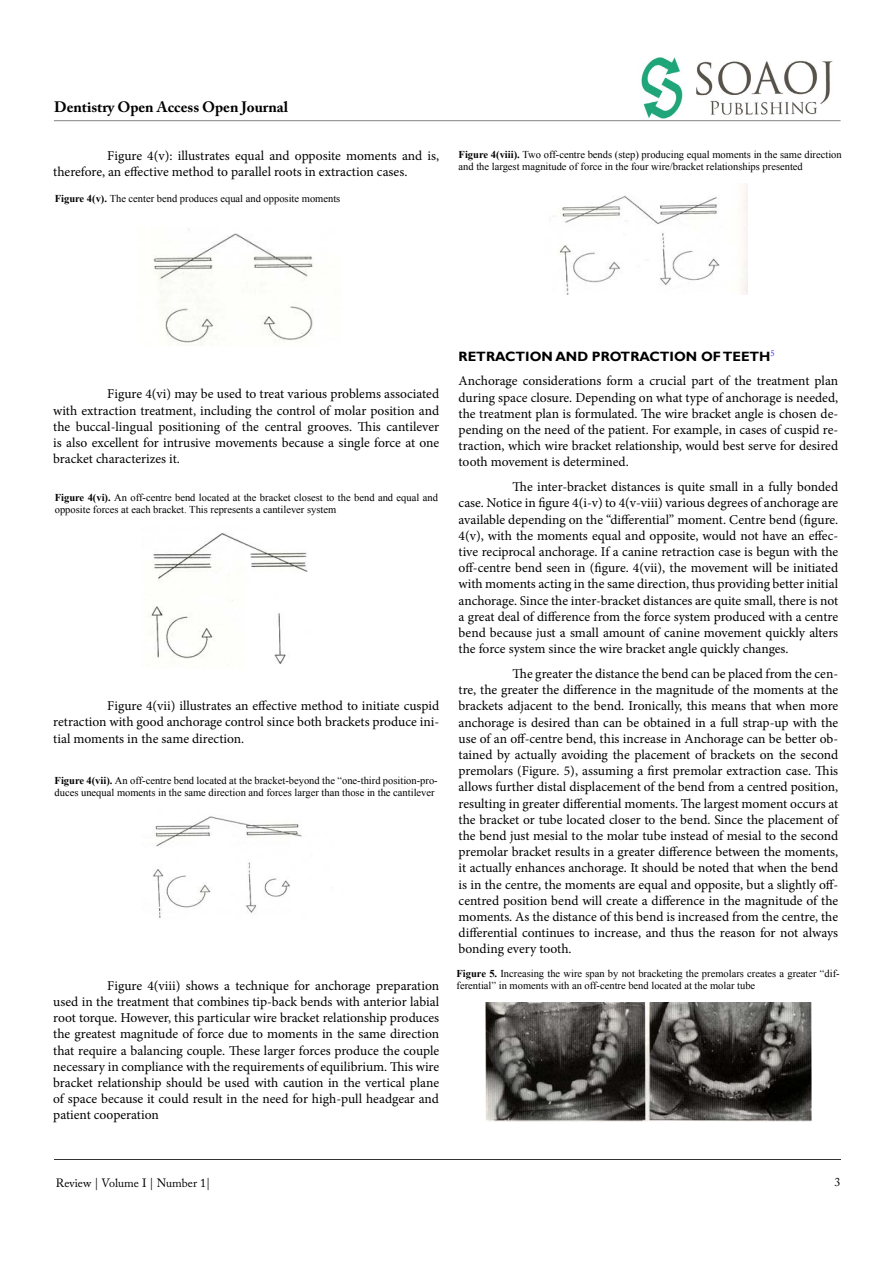
<style>
.page{position:relative;width:893px;height:1263px;background:#fff}
.page>*{position:absolute;margin:0;border:0;box-sizing:border-box;transform-origin:0 0}
.t1{font:700 15px "Adobe Caslon Pro";color:#000}
.t2{font:13.5px/16.2px "Minion Pro";color:#000;text-align:justify}
.t3{font:700 13.5px "Gill Sans";color:#000}
.t4{font:12px "Adobe Caslon Pro";color:#000}
.t5{font:10.5px/12.6px "Times New Roman";color:#000}
.s1{font-weight:700}
</style>
<div class="page">
<hr style="left:54px;top:120px;width:787px;height:1px;background:#808285">
<img style="left:641px;top:57px;width:192px;height:62px">
<svg style="left:54px;top:1159px;width:787px;height:1px"></svg>
<img style="left:152px;top:229px;width:162px;height:117px">
<img style="left:147px;top:533px;width:161px;height:132px">
<img style="left:153px;top:816px;width:149px;height:102px">
<img style="left:553px;top:183px;width:195px;height:111px">
<img style="left:485px;top:1002px;width:326px;height:119px">
<p class="t1" style="left:54px;top:98px;width:235px">Dentistry Open Access Open Journal</p>
<p class="t2" style="left:53px;top:147px;width:387px;text-indent:54px">Figure 4(v): illustrates equal and opposite moments and is, therefore, an effective method to parallel roots in extraction cases.</p>
<p class="t5" style="left:55px;top:192px;width:287px"><span class="s1">Figure 4(v).</span> The center bend produces equal and opposite moments</p>
<p class="t5" style="left:459px;top:148px;width:385px"><span class="s1">Figure 4(viii).</span> Two off-centre bends (step) producing equal moments in the same direction and the largest magnitude of force in the four wire/bracket relationships presented</p>
<p class="t2" style="left:53px;top:386px;width:387px;text-indent:54px">Figure 4(vi) may be used to treat various problems associated with extraction treatment, including the control of molar position and the buccal-lingual positioning of the central grooves. This cantilever is also excellent for intrusive movements because a single force at one bracket characterizes it.</p>
<p class="t5" style="left:55px;top:491px;width:385px"><span class="s1">Figure 4(vi).</span> An off-centre bend located at the bracket closest to the bend and equal and opposite forces at each bracket. This represents a cantilever system</p>
<p class="t2" style="left:53px;top:698px;width:387px;text-indent:54px">Figure 4(vii) illustrates an effective method to initiate cuspid retraction with good anchorage control since both brackets produce ini&shy;tial moments in the same direction.</p>
<p class="t5" style="left:55px;top:774px;width:385px"><span class="s1">Figure 4(vii).</span> An off-centre bend located at the bracket-beyond the “one-third position-pro&shy;duces unequal moments in the same direction and forces larger than those in the cantilever</p>
<p class="t2" style="left:53px;top:977px;width:387px;text-indent:54px">Figure 4(viii) shows a technique for anchorage preparation used in the treatment that combines tip-back bends with anterior labial root torque. However, this particular wire bracket relationship produces the greatest magnitude of force due to moments in the same direction that require a balancing couple. These larger forces produce the couple necessary in compliance with the requirements of equilibrium. This wire bracket relationship should be used with caution in the vertical plane of space because it could result in the need for high-pull headgear and patient cooperation</p>
<p class="t3" style="left:459px;top:348px;width:318px">RETRACTION AND PROTRACTION OF TEETH<sup>5</sup></p>
<p class="t2" style="left:459px;top:373px;width:381px">Anchorage considerations form a crucial part of the treatment plan during space closure. Depending on what type of anchorage is needed, the treatment plan is formulated. The wire bracket angle is chosen de&shy;pending on the need of the patient. For example, in cases of cuspid re&shy;traction, which wire bracket relationship, would best serve for desired tooth movement is determined.</p>
<p class="t2" style="left:459px;top:479px;width:381px;text-indent:54px">The inter-bracket distances is quite small in a fully bonded case. Notice in figure 4(i-v) to 4(v-viii) various degrees of anchorage are available depending on the “differential” moment. Centre bend (figure.<br>4(v), with the moments equal and opposite, would not have an effec&shy;tive reciprocal anchorage. If a canine retraction case is begun with the off-centre bend seen in (figure. 4(vii), the movement will be initiated with moments acting in the same direction, thus providing better initial anchorage. Since the inter-bracket distances are quite small, there is not a great deal of difference from the force system produced with a centre bend because just a small amount of canine movement quickly alters the force system since the wire bracket angle quickly changes.</p>
<p class="t2" style="left:459px;top:665px;width:381px;text-indent:54px">The greater the distance the bend can be placed from the cen&shy;tre, the greater the difference in the magnitude of the moments at the brackets adjacent to the bend. Ironically, this means that when more anchorage is desired than can be obtained in a full strap-up with the use of an off-centre bend, this increase in Anchorage can be better ob&shy;tained by actually avoiding the placement of brackets on the second premolars (Figure. 5), assuming a first premolar extraction case. This allows further distal displacement of the bend from a centred position, resulting in greater differential moments. The largest moment occurs at the bracket or tube located closer to the bend. Since the placement of the bend just mesial to the molar tube instead of mesial to the second premolar bracket results in a greater difference between the moments, it actually enhances anchorage. It should be noted that when the bend is in the centre, the moments are equal and opposite, but a slightly off&shy;centred position bend will create a difference in the magnitude of the moments. As the distance of this bend is increased from the centre, the differential continues to increase, and thus the reason for not always bonding every tooth.</p>
<p class="t5" style="left:457px;top:967px;width:385px"><span class="s1">Figure 5.</span> Increasing the wire span by not bracketing the premolars creates a greater “dif&shy;ferential” in moments with an off-centre bend located at the molar tube</p>
<p class="t4" style="left:56px;top:1176px;width:156px">Review | Volume I | Number 1|</p>
<p class="t4" style="left:835px;top:1174px;width:7px">3</p>
</div>
